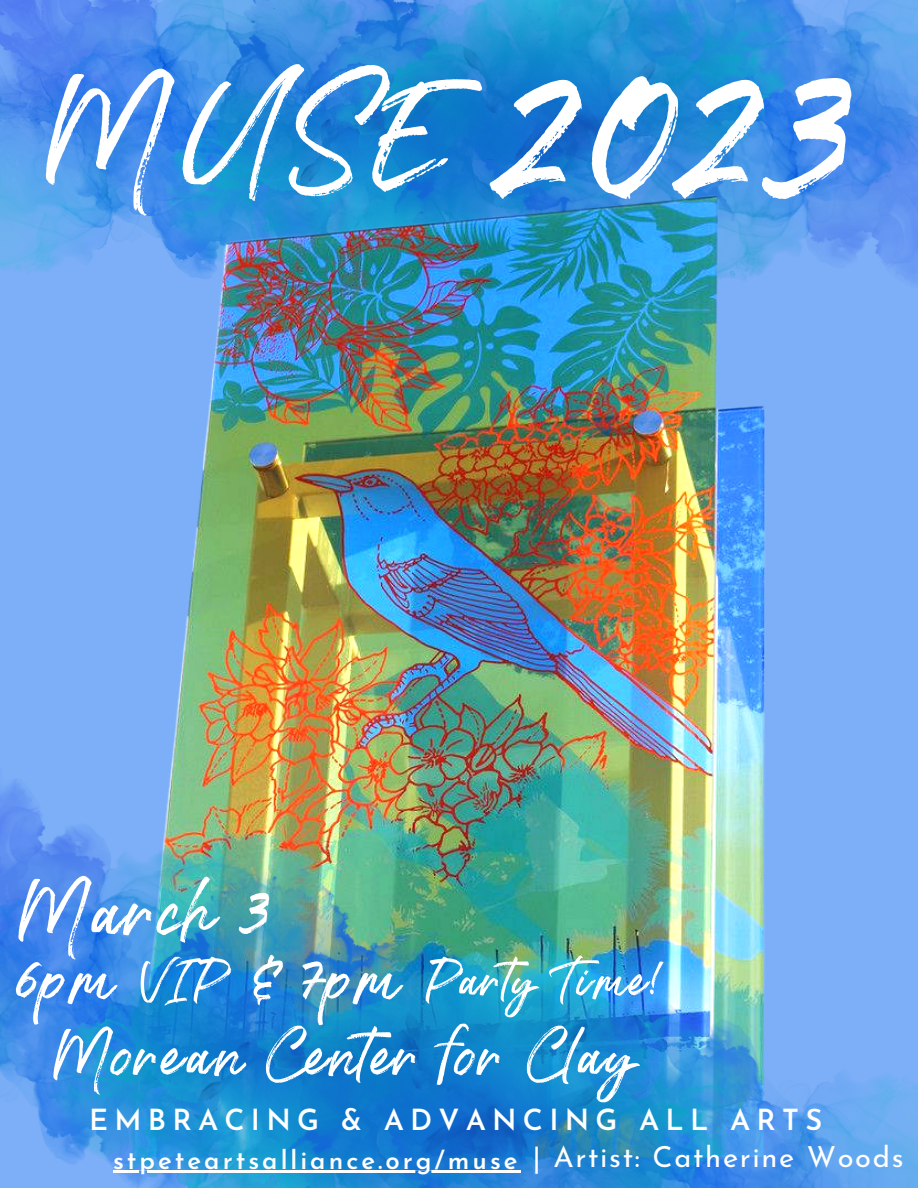
<style>
.page{position:relative;width:918px;height:1188px;background:#7caff7}
.page>*{position:absolute;margin:0;border:0;box-sizing:border-box;transform-origin:0 0}
.t1{font:182.85px "Something Fresh";color:#fff}
.t2{font:103.95px "Something Fresh";letter-spacing:.035em;color:#fff}
.t3{font:84.9px "Something Fresh";letter-spacing:.035em;color:#fff}
.t4{font:67.65px "Something Fresh";letter-spacing:.035em;color:#fff}
.t5{font:600 29.1px "Josefin Sans";letter-spacing:.215em;color:#fff}
.t6{font:29.1px "Josefin Sans";letter-spacing:.06em;color:#fff}
.t7{font:600 25.8px "Josefin Sans";letter-spacing:.115em;color:#fff}
.s1{font-size:306.3px}
.s2{font-size:90px}
.s3{font-size:91.2px}
</style>
<div class="page">
<img style="left:0;top:0;width:37px;height:272px">
<img style="left:37px;top:0;width:128px;height:271px">
<img style="left:165px;top:0;width:32px;height:99px">
<img style="left:197px;top:0;width:126px;height:99px">
<img style="left:799px;top:0;width:119px;height:283px">
<img style="left:767px;top:0;width:32px;height:99px">
<img style="left:323px;top:0;width:444px;height:99px">
<img style="left:113px;top:99px;width:690px;height:785px">
<img style="left:14px;top:702px;width:206px;height:79px">
<img style="left:0;top:781px;width:398px;height:309px">
<img style="left:22px;top:822px;width:39px;height:337px">
<img style="left:61px;top:814px;width:552px;height:374px">
<img style="left:772px;top:1069px;width:133px;height:119px">
<img style="left:227px;top:884px;width:545px;height:304px">
<img style="left:188px;top:894px;width:545px;height:294px">
<hr style="left:113px;top:1171px;width:408px;height:2px;background:#fff">
<h1 class="t1" style="left:46px;top:34px;width:807px">MUSE <span class="s1">2023</span></h1>
<h2 class="t2" style="left:18px;top:856px;width:252px">March 3</h2>
<h3 class="t4" style="left:18px;top:944px;width:643px"><span class="s2">6pm</span> VIP <span class="s3">&amp; 7pm</span> Party Time!</h3>
<h3 class="t3" style="left:53px;top:1010px;width:584px">Morean Center for Clay</h3>
<p class="t5" style="left:89px;top:1108px;width:735px">EMBRACING &amp; ADVANCING ALL ARTS</p>
<p class="t7" style="left:113px;top:1149px;width:406px">stpeteartsalliance.org/muse</p>
<p class="t6" style="left:533px;top:1145px;width:372px">| Artist: Catherine Woods</p>
</div>
